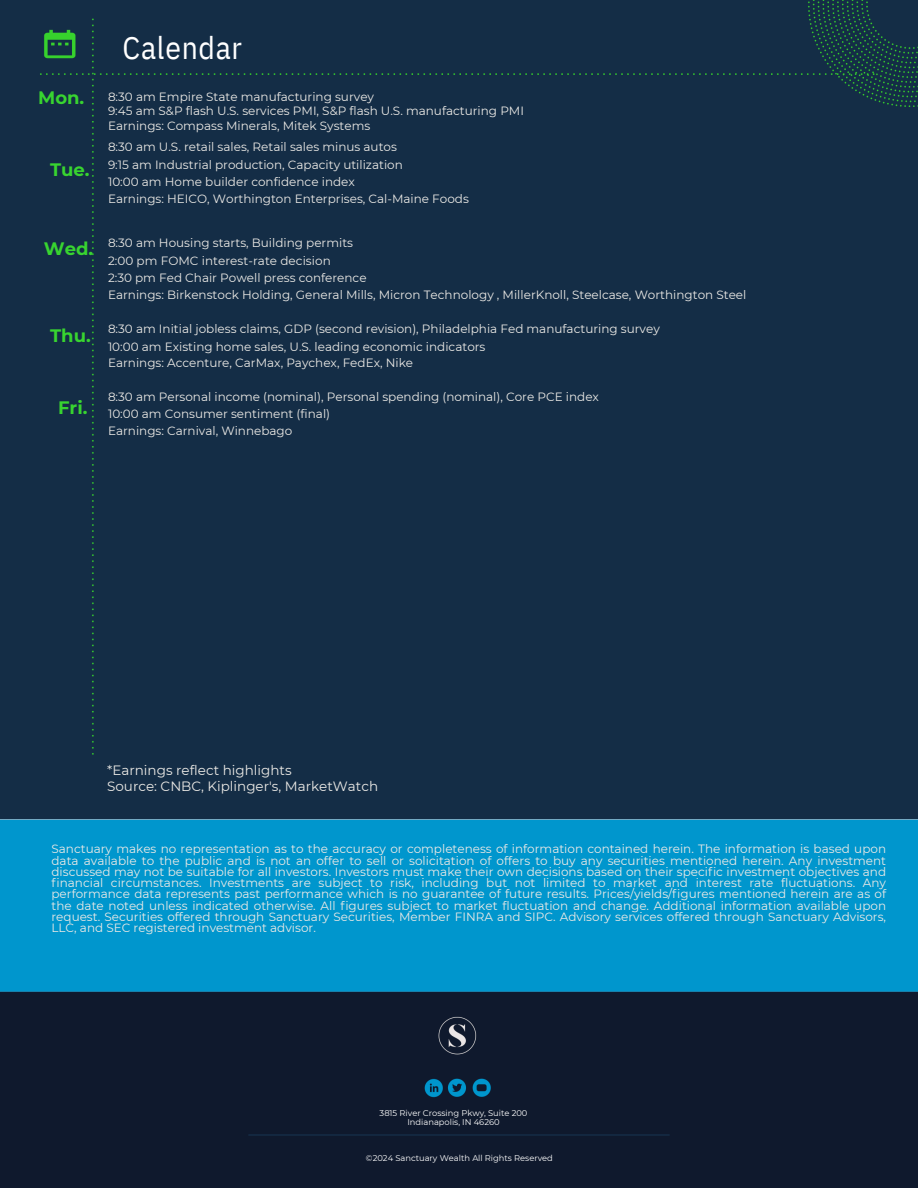
<style>
.page{position:relative;width:918px;height:1188px;background:#fff}
.page>*{position:absolute;margin:0;border:0;box-sizing:border-box;transform-origin:0 0}
.t1{font:31.5px "IBM Plex Sans Cond";letter-spacing:.02em;color:#fff}
.t2{font:700 18px "Montserrat";color:#38d430}
.t3{font:13.5px/15.8px "Montserrat";color:#eceae6}
.t4{font:12px/11.2px "Montserrat";color:#edeae6;text-align:justify}
.t5{font:12px/16.8px "Montserrat";color:#eceae6}
.t6{font:8.4px/9px "Montserrat";color:#fff;text-align:center}
</style>
<div class="page">
<img style="left:0;top:0;width:918px;height:1188px">
<p class="t2" style="left:38px;top:87px;width:48px">Mon.</p>
<h2 class="t2" style="left:50px;top:158px;width:41px">Tue.</h2>
<h2 class="t2" style="left:44px;top:238px;width:51px">Wed.</h2>
<h2 class="t2" style="left:50px;top:325px;width:42px">Thu.</h2>
<h2 class="t2" style="left:58px;top:396px;width:31px">Fri.</h2>
<h2 class="t1" style="left:123px;top:26px;width:121px">Calendar</h2>
<h4 class="t5" style="left:108px;top:89px;width:418px;line-height:14.7px">8:30 am Empire State manufacturing survey<br>9:45 am S&amp;P flash U.S. services PMI, S&amp;P flash U.S. manufacturing PMI<br>Earnings: Compass Minerals, Mitek Systems</h4>
<h4 class="t5" style="left:108px;top:138px;width:296px;line-height:18px">8:30 am U.S. retail sales, Retail sales minus autos<br>9:15 am Industrial production, Capacity utilization</h4>
<h4 class="t5" style="left:108px;top:174px;width:362px">10:00 am Home builder confidence index<br>Earnings: HEICO, Worthington Enterprises, Cal-Maine Foods</h4>
<h4 class="t5" style="left:108px;top:234px;width:247px;line-height:18px">8:30 am Housing starts, Building permits<br>2:00 pm FOMC interest-rate decision</h4>
<h4 class="t5" style="left:108px;top:269px;width:640px">2:30 pm Fed Chair Powell press conference<br>Earnings: Birkenstock Holding, General Mills, Micron Technology , MillerKnoll, Steelcase, Worthington Steel</h4>
<h4 class="t5" style="left:108px;top:319px;width:553px;line-height:18px">8:30 am Initial jobless claims, GDP (second revision), Philadelphia Fed manufacturing survey<br>10:00 am Existing home sales, U.S. leading economic indicators</h4>
<h4 class="t5" style="left:108px;top:355px;width:307px">Earnings: Accenture, CarMax, Paychex, FedEx, Nike</h4>
<h3 class="t5" style="left:108px;top:389px;width:492px">8:30 am Personal income (nominal), Personal spending (nominal), Core PCE index<br>10:00 am Consumer sentiment (final)<br>Earnings: Carnival, Winnebago</h3>
<p class="t3" style="left:107px;top:762px;width:272px">*Earnings reflect highlights<br>Source: CNBC, Kiplinger's, MarketWatch</p>
<h4 class="t4" style="left:52px;top:844px;width:836px">Sanctuary makes no representation as to the accuracy or completeness of information contained herein. The information is based upon data available to the public and is not an offer to sell or solicitation of offers to buy any securities mentioned herein. Any investment discussed may not be suitable for all investors. Investors must make their own decisions based on their specific investment objectives and financial circumstances. Investments are subject to risk, including but not limited to market and interest rate fluctuations. Any performance data represents past performance which is no guarantee of future results. Prices/yields/figures mentioned herein are as of the date noted unless indicated otherwise. All figures subject to market fluctuation and change. Additional information available upon request. Securities offered through Sanctuary Securities, Member FINRA and SIPC. Advisory services offered through Sanctuary Advisors, LLC, and SEC registered investment advisor.</h4>
<h1 class="t6" style="left:380px;top:1108px;width:149px">3815 River Crossing Pkwy, Suite 200<br>Indianapolis, IN 46260</h1>
<h4 class="t6" style="left:366px;top:1154px;width:188px">©2024 Sanctuary Wealth All Rights Reserved</h4>
</div>
